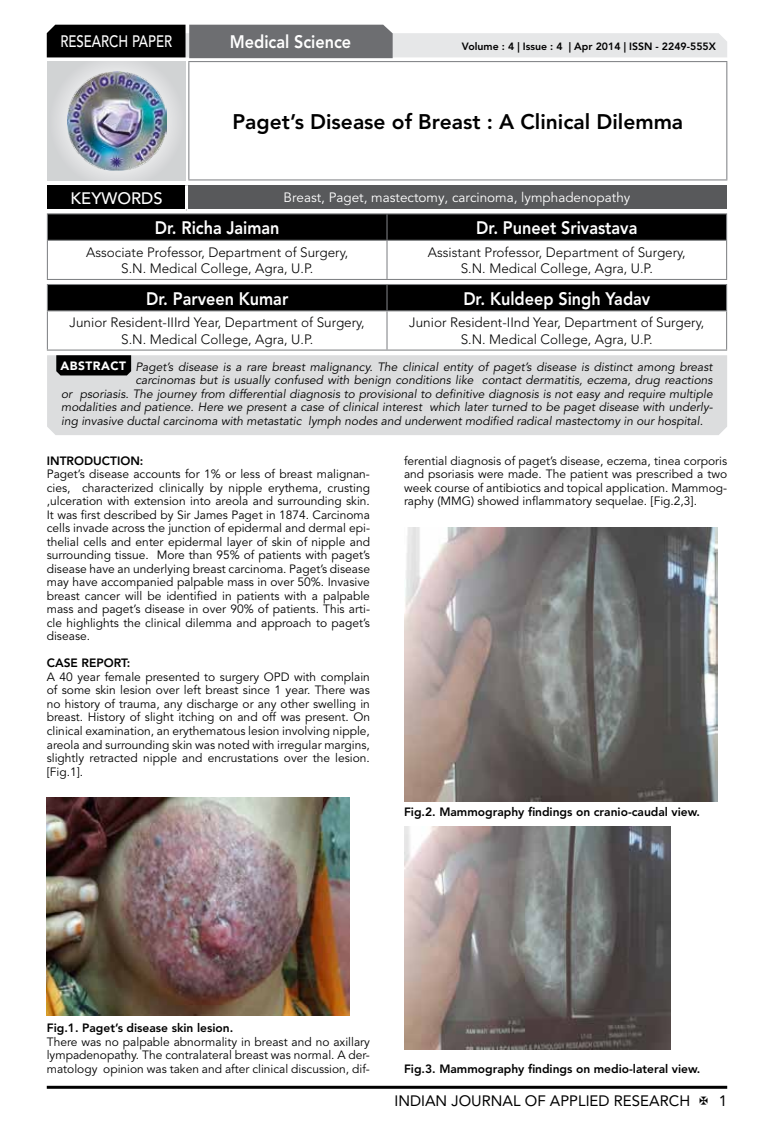
<style>
.page{position:relative;width:774px;height:1136px;background:#fff}
.page>*{position:absolute;margin:0;border:0;box-sizing:border-box;transform-origin:0 0}
.t1{font:800 21px "Avenir LT Std";color:#000}
.t2{font:800 18px "Avenir LT Std";color:#fff;scale:.9 1}
.t3{font:500 16.5px "Avenir LT Std";color:#fff;scale:.8 1}
.t4{font:500 16.5px "Avenir LT Std";color:#fff}
.t5{font:15px "Avenir LT Std";color:#000}
.t6{font:300 13.5px/16.2px "Avenir LT Std";color:#000;text-align:center}
.t7{font:13.5px "Avenir LT Std";color:#fff}
.t8{font:12px/13.5px "Avenir LT Std";color:#000;text-align:justify}
.t9{font:italic 12px "Avenir LT Std";color:#000}
.t10{font:800 12px "Avenir LT Std";color:#000}
.t11{font:800 10.5px "Avenir LT Std";color:#000}
.s1{font-weight:900;font-style:normal;color:#fff}
</style>
<div class="page">
<hr style="left:47px;top:1085px;width:680px;height:3px;background:#000">
<div style="left:48px;top:62px;width:137px;height:118px;background:linear-gradient(to right,#d9dadb,#d9dadb)"></div>
<img style="left:68px;top:71px;width:99px;height:100px">
<svg style="left:47px;top:25px;width:680px;height:33px;background:#979899"></svg>
<hr style="left:188px;top:61px;width:539px;height:1px;background:#808285">
<hr style="left:188px;top:62px;width:1px;height:117px;background:#808285">
<hr style="left:726px;top:62px;width:1px;height:117px;background:#808285">
<hr style="left:188px;top:179px;width:539px;height:1px;background:#808285">
<hr style="left:47px;top:213px;width:340px;height:1px;background:#808285">
<hr style="left:387px;top:213px;width:340px;height:1px;background:#808285">
<svg style="left:47px;top:214px;width:680px;height:26px;background:#040404"></svg>
<hr style="left:47px;top:240px;width:340px;height:1px;background:#808285">
<hr style="left:47px;top:241px;width:1px;height:38px;background:#808285">
<hr style="left:387px;top:240px;width:340px;height:1px;background:#808285">
<hr style="left:386px;top:241px;width:1px;height:38px;background:#808285">
<hr style="left:726px;top:241px;width:1px;height:38px;background:#808285">
<hr style="left:47px;top:279px;width:340px;height:1px;background:#808285">
<hr style="left:387px;top:279px;width:340px;height:1px;background:#808285">
<div style="left:47px;top:284px;width:680px;height:26px;background:#000"></div>
<hr style="left:47px;top:310px;width:340px;height:1px;background:#808285">
<hr style="left:47px;top:311px;width:1px;height:38px;background:#808285">
<hr style="left:387px;top:310px;width:340px;height:1px;background:#808285">
<hr style="left:386px;top:311px;width:1px;height:38px;background:#808285">
<hr style="left:726px;top:311px;width:1px;height:38px;background:#808285">
<hr style="left:47px;top:349px;width:340px;height:1px;background:#808285">
<hr style="left:387px;top:349px;width:340px;height:1px;background:#808285">
<div style="left:47px;top:185px;width:139px;height:25px;background:#000"></div>
<div style="left:186px;top:185px;width:541px;height:25px;background:#58595b"></div>
<hr style="left:185px;top:185px;width:3px;height:24px;background:#fff">
<hr style="left:47px;top:209px;width:139px;height:3px;background:#fff">
<hr style="left:186px;top:209px;width:541px;height:3px;background:#fff">
<div style="left:47px;top:355px;width:680px;height:80px;background:#dcddde"></div>
<svg style="left:56px;top:355px;width:75px;height:20px"></svg>
<img style="left:47px;top:797px;width:302px;height:218px">
<img style="left:404px;top:527px;width:314px;height:274px">
<img style="left:404px;top:826px;width:266px;height:223px">
<h3 class="t3" style="left:60px;top:32px;width:139px">RESEARCH PAPER</h3>
<h2 class="t2" style="left:230px;top:31px;width:136px">Medical Science</h2>
<p class="t11" style="left:462px;top:41px;width:255px">Volume : 4 | Issue : 4 | Apr 2014 | ISSN - 2249-555X</p>
<h1 class="t1" style="left:232px;top:109px;width:452px">Paget’s Disease of Breast : A Clinical Dilemma</h1>
<h3 class="t4" style="left:71px;top:189px;width:94px">KEYWORDS</h3>
<p class="t7" style="left:283px;top:189px;width:348px">Breast, Paget, mastectomy, carcinoma, lymphadenopathy</p>
<h2 class="t2" style="left:155px;top:217px;width:140px">Dr. Richa Jaiman</h2>
<h2 class="t2" style="left:476px;top:217px;width:181px">Dr. Puneet Srivastava</h2>
<p class="t6" style="left:86px;top:244px;width:264px">Associate Professor, Department of Surgery,<br>S.N. Medical College, Agra, U.P.</p>
<p class="t6" style="left:428px;top:244px;width:259px">Assistant Professor, Department of Surgery,<br>S.N. Medical College, Agra, U.P.</p>
<h2 class="t2" style="left:146px;top:287px;width:159px">Dr. Parveen Kumar</h2>
<h2 class="t2" style="left:463px;top:287px;width:209px">Dr. Kuldeep Singh Yadav</h2>
<p class="t6" style="left:70px;top:315px;width:297px">Junior Resident-IIIrd Year, Department of Surgery,<br>S.N. Medical College, Agra, U.P.</p>
<p class="t6" style="left:409px;top:315px;width:296px">Junior Resident-IInd Year, Department of Surgery,<br>S.N. Medical College, Agra, U.P.</p>
<p class="t9" style="left:61px;top:359px;width:653px"><span class="s1">ABSTRACT</span> Paget’s disease is a rare breast malignancy. The clinical entity of paget’s disease is distinct among breast</p>
<p class="t9" style="left:135px;top:373px;width:579px">carcinomas but is usually confused with benign conditions like contact dermatitis, eczema, drug reactions</p>
<p class="t9" style="left:61px;top:386px;width:653px">or psoriasis. The journey from differential diagnosis to provisional to definitive diagnosis is not easy and require multiple</p>
<p class="t9" style="left:61px;top:400px;width:653px">modalities and patience. Here we present a case of clinical interest which later turned to be paget disease with underly-</p>
<p class="t9" style="left:61px;top:413px;width:643px">ing invasive ductal carcinoma with metastatic lymph nodes and underwent modified radical mastectomy in our hospital.</p>
<p class="t10" style="left:47px;top:453px;width:98px">INTRODUCTION:</p>
<p class="t8" style="left:47px;top:467px;width:325px">Paget’s disease accounts for 1% or less of breast malignan&shy;cies, characterized clinically by nipple erythema, crusting ,ulceration with extension into areola and surrounding skin.<br>It was first described by Sir James Paget in 1874. Carcinoma cells invade across the junction of epidermal and dermal epi&shy;thelial cells and enter epidermal layer of skin of nipple and surrounding tissue. More than 95% of patients with paget’s disease have an underlying breast carcinoma. Paget’s disease may have accompanied palpable mass in over 50%. Invasive breast cancer will be identified in patients with a palpable mass and paget’s disease in over 90% of patients. This arti&shy;cle highlights the clinical dilemma and approach to paget’s disease.</p>
<p class="t10" style="left:47px;top:656px;width:85px">CASE REPORT:</p>
<p class="t8" style="left:47px;top:670px;width:325px">A 40 year female presented to surgery OPD with complain of some skin lesion over left breast since 1 year. There was no history of trauma, any discharge or any other swelling in breast. History of slight itching on and off was present. On clinical examination, an erythematous lesion involving nipple, areola and surrounding skin was noted with irregular margins, slightly retracted nipple and encrustations over the lesion. [Fig.1].</p>
<p class="t8" style="left:404px;top:454px;width:325px">ferential diagnosis of paget’s disease, eczema, tinea corporis and psoriasis were made. The patient was prescribed a two week course of antibiotics and topical application. Mammog&shy;raphy (MMG) showed inflammatory sequelae. [Fig.2,3].</p>
<p class="t10" style="left:404px;top:804px;width:297px">Fig.2. Mammography findings on cranio-caudal view.</p>
<p class="t10" style="left:47px;top:1020px;width:188px">Fig.1. Paget’s disease skin lesion.</p>
<p class="t8" style="left:47px;top:1034px;width:325px">There was no palpable abnormality in breast and no axillary lympadenopathy. The contralateral breast was normal. A der&shy;matology opinion was taken and after clinical discussion, dif-</p>
<p class="t10" style="left:404px;top:1061px;width:298px">Fig.3. Mammography findings on medio-lateral view.</p>
<p class="t5" style="left:394px;top:1091px;width:297px">INDIAN JOURNAL OF APPLIED RESEARCH</p>
<p class="t5" style="left:719px;top:1091px;width:10px">1</p>
</div>
